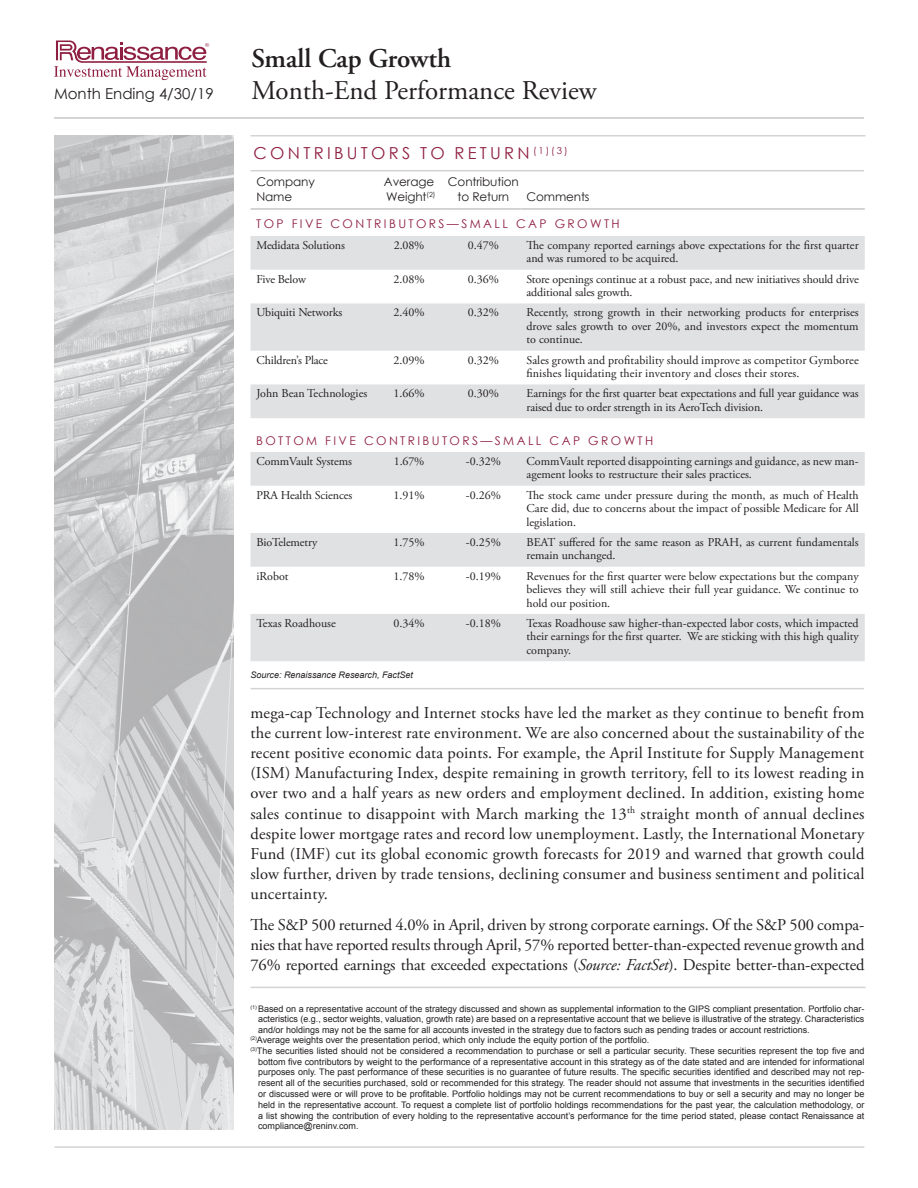
<style>
.page{position:relative;width:918px;height:1188px;background:#fff}
.page>*{position:absolute;margin:0;border:0;box-sizing:border-box;transform-origin:0 0}
.t1{font:27px "Adobe Garamond Pro";color:#231f20}
.t2{font:600 27px "Adobe Garamond Pro";color:#231f20}
.Commentaries_Body{font:16.5px/20.1px "Adobe Garamond Pro";color:#231f20;text-align:justify}
.t3{font:16.5px "Century Gothic";letter-spacing:.2em;color:#8f1f40}
.t4{font:15px "Century Gothic";color:#231f20}
.t5{font:12px/13.5px "Adobe Garamond Pro";color:#231f20}
.t6{font:12px "Century Gothic";letter-spacing:.2em;color:#8f1f40}
.t7{font:12px "Century Gothic";letter-spacing:-.01em;color:#231f20}
.Page_disclosures{font:9px/10.8px "Arial";color:#231f20;text-align:justify}
.Page_disclosures-2{font:italic 9px "Arial";color:#231f20}
.s1{font-style:italic}
</style>
<div class="page">
<svg style="left:54px;top:40px;width:155px;height:40px"></svg>
<hr style="left:54px;top:117px;width:810px;height:2px;background:#c5c6c8">
<hr style="left:54px;top:1146px;width:810px;height:2px;background:#d2d3d5">
<img style="left:54px;top:135px;width:180px;height:994px">
<hr style="left:250px;top:987px;width:616px;height:1px;background:#d2d3d5">
<hr style="left:250px;top:135px;width:615px;height:1px;background:#d2d3d5">
<hr style="left:250px;top:688px;width:614px;height:1px;background:#d2d3d5">
<hr style="left:250px;top:170px;width:614px;height:1px;background:#d2d3d5">
<svg style="left:250px;top:236px;width:615px;height:425px;fill:#e0e1e3"></svg>
<hr style="left:250px;top:208px;width:122px;height:2px;background:#c5c6c8">
<hr style="left:372px;top:208px;width:74px;height:2px;background:#c5c6c8">
<hr style="left:446px;top:208px;width:74px;height:2px;background:#c5c6c8">
<hr style="left:520px;top:208px;width:345px;height:2px;background:#c5c6c8">
<h1 class="t2" style="left:252px;top:43px;width:201px">Small Cap Growth</h1>
<h3 class="t4" style="left:54px;top:84px;width:161px">Month Ending 4/30/19</h3>
<h1 class="t1" style="left:252px;top:75px;width:347px">Month-End Performance Review</h1>
<p class="t3" style="left:253px;top:142px;width:316px">CONTRIBUTORS TO RETURN <sup>(1)(3)</sup></p>
<p class="t7" style="left:256px;top:174px;width:60px">Company</p>
<p class="t7" style="left:256px;top:188px;width:37px">Name</p>
<p class="t7" style="left:448px;top:174px;width:72px">Contribution</p>
<p class="t7" style="left:458px;top:188px;width:53px">to Return</p>
<p class="t7" style="left:526px;top:188px;width:65px">Comments</p>
<p class="t6" style="left:256px;top:215px;width:365px">TOP FIVE CONTRIBUTORS—SMALL CAP GROWTH</p>
<p class="t5" style="left:256px;top:239px;width:90px">Medidata Solutions</p>
<p class="t5" style="left:394px;top:239px;width:32px">2.08%</p>
<p class="t5" style="left:468px;top:239px;width:33px">0.47%</p>
<p class="t5" style="left:526px;top:239px;width:334px">The company reported earnings above expectations for the first quarter and was rumored to be acquired.</p>
<p class="t5" style="left:256px;top:273px;width:51px">Five Below</p>
<p class="t5" style="left:394px;top:273px;width:33px">2.08%</p>
<p class="t5" style="left:468px;top:273px;width:33px">0.36%</p>
<p class="t5" style="left:526px;top:273px;width:334px">Store openings continue at a robust pace, and new initiatives should drive additional sales growth.</p>
<p class="t5" style="left:256px;top:306px;width:87px">Ubiquiti Networks</p>
<p class="t5" style="left:394px;top:306px;width:33px">2.40%</p>
<p class="t5" style="left:468px;top:306px;width:33px">0.32%</p>
<p class="t5" style="left:526px;top:306px;width:334px;text-align:justify">Recently, strong growth in their networking products for enterprises drove sales growth to over 20%, and investors expect the momentum to continue.</p>
<p class="t5" style="left:256px;top:354px;width:73px">Children’s Place</p>
<p class="t5" style="left:394px;top:354px;width:33px">2.09%</p>
<p class="t5" style="left:468px;top:354px;width:33px">0.32%</p>
<p class="t5" style="left:526px;top:354px;width:334px">Sales growth and profitability should improve as competitor Gymboree finishes liquidating their inventory and closes their stores.</p>
<p class="t5" style="left:256px;top:387px;width:112px">John Bean Technologies</p>
<p class="t5" style="left:394px;top:387px;width:33px">1.66%</p>
<p class="t5" style="left:468px;top:387px;width:33px">0.30%</p>
<p class="t5" style="left:526px;top:387px;width:334px">Earnings for the first quarter beat expectations and full year guidance was raised due to order strength in its AeroTech division.</p>
<p class="t6" style="left:256px;top:432px;width:399px">BOTTOM FIVE CONTRIBUTORS—SMALL CAP GROWTH</p>
<p class="t5" style="left:256px;top:455px;width:97px">CommVault Systems</p>
<p class="t5" style="left:394px;top:455px;width:32px">1.67%</p>
<p class="t5" style="left:466px;top:455px;width:36px">-0.32%</p>
<p class="t5" style="left:526px;top:455px;width:334px">CommVault reported disappointing earnings and guidance, as new man&shy;agement looks to restructure their sales practices.</p>
<p class="t5" style="left:256px;top:489px;width:97px">PRA Health Sciences</p>
<p class="t5" style="left:394px;top:489px;width:33px">1.91%</p>
<p class="t5" style="left:466px;top:489px;width:36px">-0.26%</p>
<p class="t5" style="left:526px;top:489px;width:334px;text-align:justify">The stock came under pressure during the month, as much of Health Care did, due to concerns about the impact of possible Medicare for All legislation.</p>
<p class="t5" style="left:256px;top:536px;width:62px">BioTelemetry</p>
<p class="t5" style="left:394px;top:536px;width:33px">1.75%</p>
<p class="t5" style="left:466px;top:536px;width:36px">-0.25%</p>
<p class="t5" style="left:526px;top:536px;width:334px">BEAT suffered for the same reason as PRAH, as current fundamentals remain unchanged.</p>
<p class="t5" style="left:256px;top:570px;width:34px">iRobot</p>
<p class="t5" style="left:394px;top:570px;width:33px">1.78%</p>
<p class="t5" style="left:466px;top:570px;width:36px">-0.19%</p>
<p class="t5" style="left:526px;top:570px;width:334px;text-align:justify">Revenues for the first quarter were below expectations but the company believes they will still achieve their full year guidance. We continue to hold our position.</p>
<p class="t5" style="left:256px;top:617px;width:81px">Texas Roadhouse</p>
<p class="t5" style="left:394px;top:617px;width:33px">0.34%</p>
<p class="t5" style="left:466px;top:617px;width:36px">-0.18%</p>
<p class="t5" style="left:526px;top:617px;width:334px;text-align:justify">Texas Roadhouse saw higher-than-expected labor costs, which impacted their earnings for the first quarter. We are sticking with this high quality company.</p>
<p class="t7" style="left:384px;top:174px;width:52px">Average</p>
<p class="t7" style="left:386px;top:188px;width:51px">Weight<sup>(2)</sup></p>
<p class="Page_disclosures-2" style="left:250px;top:669px;width:164px">Source: Renaissance Research, FactSet</p>
<p class="Commentaries_Body" style="left:250px;top:703px;width:616px">mega-cap Technology and Internet stocks have led the market as they continue to benefit from the current low-interest rate environment. We are also concerned about the sustainability of the recent positive economic data points. For example, the April Institute for Supply Management (ISM) Manufacturing Index, despite remaining in growth territory, fell to its lowest reading in over two and a half years as new orders and employment declined. In addition, existing home sales continue to disappoint with March marking the 13<sup>th</sup> straight month of annual declines despite lower mortgage rates and record low unemployment. Lastly, the International Monetary Fund (IMF) cut its global economic growth forecasts for 2019 and warned that growth could slow further, driven by trade tensions, declining consumer and business sentiment and political uncertainty.</p>
<p class="Commentaries_Body" style="left:250px;top:915px;width:616px">The S&amp;P 500 returned 4.0% in April, driven by strong corporate earnings. Of the S&amp;P 500 compa&shy;nies that have reported results through April, 57% reported better-than-expected revenue growth and 76% reported earnings that exceeded expectations (<span class="s1">Source: FactSet</span>). Despite better-than-expected</p>
<p class="Page_disclosures" style="left:258px;top:1003px;width:608px;text-indent:-8px"><sup>(1)</sup> Based on a representative account of the strategy discussed and shown as supplemental information to the GIPS compliant presentation. Portfolio char&shy;acteristics (e.g., sector weights, valuation, growth rate) are based on a representative account that we believe is illustrative of the strategy. Characteristics and/or holdings may not be the same for all accounts invested in the strategy due to factors such as pending trades or account restrictions.</p>
<p class="Page_disclosures" style="left:250px;top:1035px;width:400px"><sup>(2)</sup>Average weights over the presentation period, which only include the equity portion of the portfolio.</p>
<p class="Page_disclosures" style="left:258px;top:1045px;width:608px;text-indent:-8px"><sup>(3)</sup>The securities listed should not be considered a recommendation to purchase or sell a particular security. These securities represent the top five and bottom five contributors by weight to the performance of a representative account in this strategy as of the date stated and are intended for informational purposes only. The past performance of these securities is no guarantee of future results. The specific securities identified and described may not rep&shy;resent all of the securities purchased, sold or recommended for this strategy. The reader should not assume that investments in the securities identified or discussed were or will prove to be profitable. Portfolio holdings may not be current recommendations to buy or sell a security and may no longer be held in the representative account. To request a complete list of portfolio holdings recommendations for the past year, the calculation methodology, or a list showing the contribution of every holding to the representative account’s performance for the time period stated, please contact Renaissance at compliance@reninv.com.</p>
</div>
